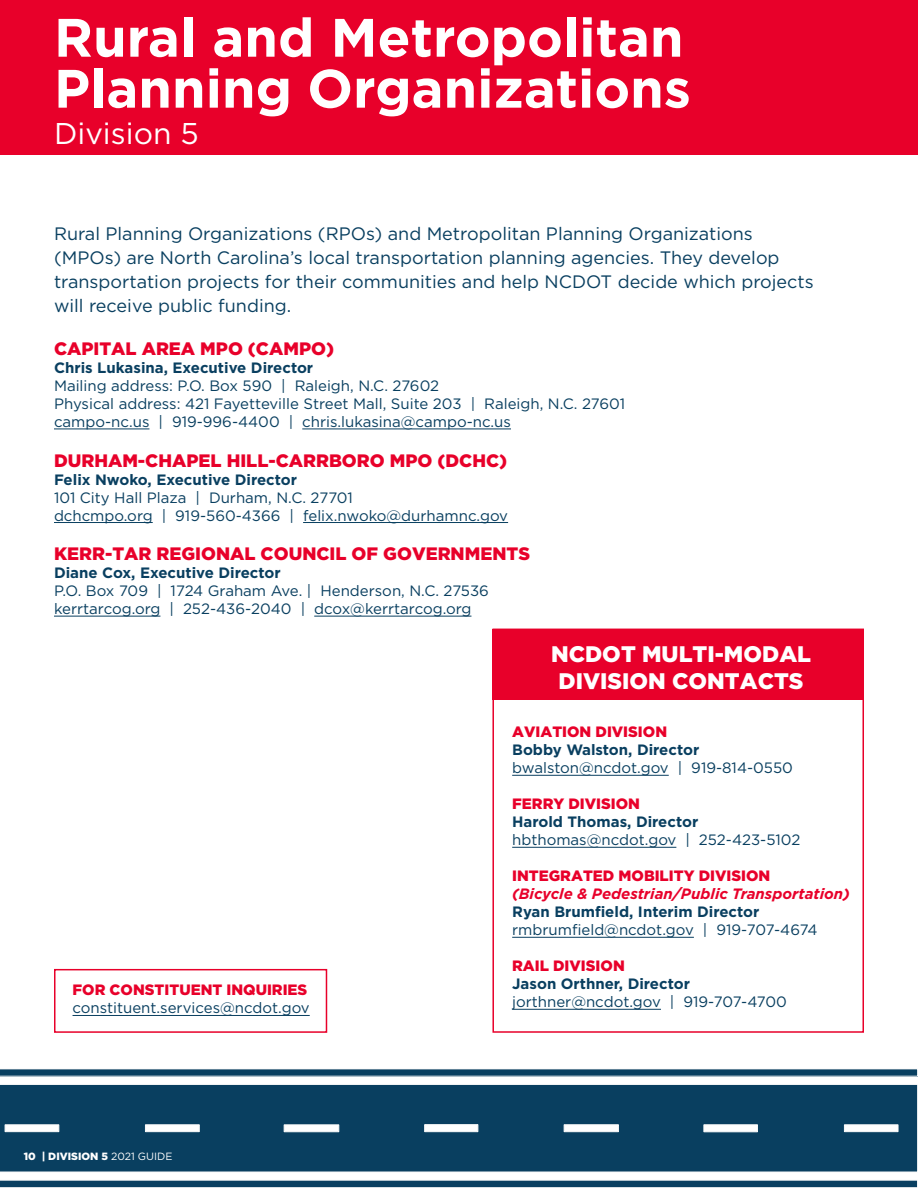
<style>
.page{position:relative;width:918px;height:1188px;background:#fff}
.page>*{position:absolute;margin:0;border:0;box-sizing:border-box;transform-origin:0 0}
.t1{font:700 54px/51px "Gotham";color:#fff}
.t2{font:30px "Gotham";color:#fff}
.t3{font:900 22.5px/27px "Gotham";color:#fff;text-align:center}
.t4{font:18px/24px "Gotham";color:#093f60}
.t5{font:900 18px "Gotham";color:#e8002a}
.t6{font:15px/18px "Gotham";color:#093f60}
.t7{font:700 15px "Gotham";color:#093f60}
.t8{font:900 15px "Gotham";color:#e8002a}
.t9{font:italic 700 15px "Gotham";color:#e8002a}
.t10{font:900 10.5px "Gotham";color:#fff}
.s1{font-weight:400}
</style>
<div class="page">
<div style="left:0;top:0;width:918px;height:154px;background:#e8002a"></div>
<div style="left:0;top:1084px;width:918px;height:88px;background:#093f60"></div>
<svg style="left:0;top:1180px;width:918px;height:8px;background:#37637d"></svg>
<svg style="left:0;top:1069px;width:918px;height:8px;background:#325f7a"></svg>
<hr style="left:54px;top:429px;width:95px;height:1px;background:#093f60">
<hr style="left:302px;top:429px;width:209px;height:1px;background:#093f60">
<hr style="left:54px;top:522px;width:99px;height:1px;background:#093f60">
<hr style="left:303px;top:522px;width:205px;height:1px;background:#093f60">
<hr style="left:54px;top:616px;width:106px;height:1px;background:#093f60">
<hr style="left:314px;top:616px;width:157px;height:1px;background:#093f60">
<div style="left:492px;top:630px;width:372px;height:70px;background:#e8002a"></div>
<div style="left:492px;top:629px;width:372px;height:404px;border:2px solid #e8002a"></div>
<hr style="left:512px;top:775px;width:157px;height:1px;background:#093f60">
<hr style="left:512px;top:847px;width:164px;height:1px;background:#093f60">
<hr style="left:512px;top:937px;width:182px;height:1px;background:#093f60">
<hr style="left:512px;top:1009px;width:149px;height:1px;background:#093f60">
<hr style="left:73px;top:1015px;width:237px;height:1px;background:#093f60">
<div style="left:54px;top:969px;width:273px;height:64px;border:2px solid #e8002a"></div>
<h1 class="t1" style="left:54px;top:12px;width:638px">Rural and Metropolitan<br>Planning Organizations</h1>
<h2 class="t2" style="left:54px;top:114px;width:146px">Division 5</h2>
<p class="t4" style="left:54px;top:221px;width:761px">Rural Planning Organizations (RPOs) and Metropolitan Planning Organizations (MPOs) are North Carolina’s local transportation planning agencies. They develop transportation projects for their communities and help NCDOT decide which projects will receive public funding.</p>
<p class="t5" style="left:54px;top:338px;width:282px">CAPITAL AREA MPO (CAMPO)</p>
<p class="t7" style="left:54px;top:358px;width:261px">Chris Lukasina, Executive Director</p>
<p class="t6" style="left:54px;top:376px;width:573px">Mailing address: P.O. Box 590 | Raleigh, N.C. 27602<br>Physical address: 421 Fayetteville Street Mall, Suite 203 | Raleigh, N.C. 27601 campo-nc.us | 919-996-4400 | chris.lukasina@campo-nc.us</p>
<p class="t5" style="left:54px;top:450px;width:455px">DURHAM-CHAPEL HILL-CARRBORO MPO (DCHC)</p>
<p class="t7" style="left:54px;top:469px;width:245px">Felix Nwoko, Executive Director</p>
<p class="t6" style="left:54px;top:488px;width:456px">101 City Hall Plaza | Durham, N.C. 27701<br>dchcmpo.org | 919-560-4366 | felix.nwoko@durhamnc.gov</p>
<p class="t5" style="left:54px;top:543px;width:478px">KERR-TAR REGIONAL COUNCIL OF GOVERNMENTS</p>
<p class="t7" style="left:54px;top:563px;width:228px">Diane Cox, Executive Director</p>
<p class="t6" style="left:54px;top:582px;width:436px">P.O. Box 709 | 1724 Graham Ave. | Henderson, N.C. 27536 kerrtarcog.org | 252-436-2040 | dcox@kerrtarcog.org</p>
<p class="t8" style="left:73px;top:981px;width:236px">FOR CONSTITUENT INQUIRIES</p>
<p class="t6" style="left:73px;top:999px;width:239px">constituent.services@ncdot.gov</p>
<p class="t10" style="left:24px;top:1150px;width:150px">10 | DIVISION 5 <span class="s1">2021 GUIDE</span></p>
<h3 class="t3" style="left:551px;top:640px;width:262px">NCDOT MULTI-MODAL<br>DIVISION CONTACTS</h3>
<p class="t8" style="left:512px;top:723px;width:156px">AVIATION DIVISION</p>
<p class="t7" style="left:512px;top:740px;width:189px">Bobby Walston, Director</p>
<p class="t6" style="left:512px;top:759px;width:282px">bwalston@ncdot.gov | 919-814-0550</p>
<p class="t8" style="left:512px;top:795px;width:129px">FERRY DIVISION</p>
<p class="t7" style="left:512px;top:812px;width:188px">Harold Thomas, Director</p>
<p class="t6" style="left:512px;top:831px;width:290px">hbthomas@ncdot.gov | 252-423-5102</p>
<p class="t8" style="left:512px;top:867px;width:260px">INTEGRATED MOBILITY DIVISION</p>
<p class="t9" style="left:512px;top:884px;width:339px">(Bicycle &amp; Pedestrian/Public Transportation)</p>
<p class="t7" style="left:512px;top:902px;width:249px">Ryan Brumfield, Interim Director</p>
<p class="t6" style="left:512px;top:921px;width:307px">rmbrumfield@ncdot.gov | 919-707-4674</p>
<p class="t8" style="left:512px;top:957px;width:114px">RAIL DIVISION</p>
<p class="t7" style="left:512px;top:974px;width:179px">Jason Orthner, Director</p>
<p class="t6" style="left:512px;top:993px;width:276px">jorthner@ncdot.gov | 919-707-4700</p>
</div>
